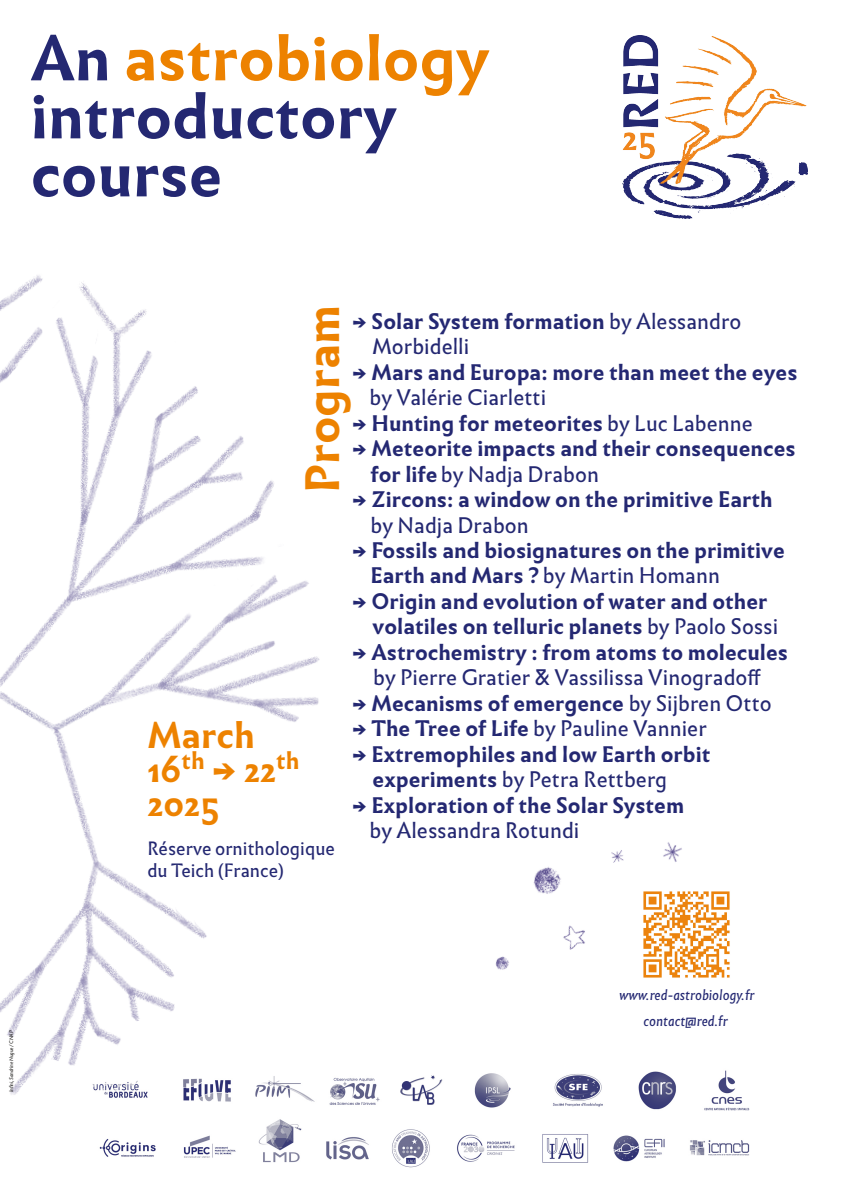
<style>
.page{position:relative;width:842px;height:1191px;background:#fff}
.page>*{position:absolute;margin:0;border:0;box-sizing:border-box;transform-origin:0 0}
.t1{font:700 60px/58px "Infini";color:#242872}
.t2{font:700 45px "Infini";color:#ed8200}
.t3{font:700 35px/34px "Infini";color:#ed8200}
.t4{font:700 21px/25.4px "Infini";color:#242872}
.t5{font:21px "Infini Safari";color:#242872}
.t6{font:18px/21.8px "Infini Safari";color:#242872}
.t7{font:italic 14px "Infini Safari";color:#242872}
.t8{font:italic 5px "Infini Safari";letter-spacing:-.005em;color:#181715}
.s1{color:#ed8200}
.s2{font-family:"Infini Safari";font-weight:400}
.s3{font-family:"Infini";font-weight:700}
</style>
<div class="page">
<img style="left:0;top:275px;width:320px;height:820px">
<div style="left:295px;top:298px;width:42px;height:54px;background:#fff"></div>
<img style="left:495px;top:956px;width:14px;height:14px">
<img style="left:533px;top:867px;width:28px;height:27px">
<img style="left:663px;top:842px;width:19px;height:20px">
<img style="left:611px;top:850px;width:13px;height:13px">
<img style="left:563px;top:925px;width:22px;height:25px">
<img style="left:88px;top:1060px;width:662px;height:108px">
<img style="left:623px;top:36px;width:185px;height:183px">
<img style="left:643px;top:891px;width:87px;height:87px">
<h1 class="t1" style="left:31px;top:30px;width:460px">An <span class="s1">astrobiology </span>introductory course</h1>
<p class="t8" style="left:7px;top:1092px;width:63px;rotate:-90deg">Infini, Sandrine Nugue /CNAP</p>
<h2 class="t2" style="left:287px;top:493px;width:189px;rotate:-90deg">Program</h2>
<p class="t4" style="left:353px;top:309px;width:390px">→ Solar System formation <span class="s2">by Alessandro</span></p>
<p class="t5" style="left:372px;top:330px;width:99px">Morbidelli</p>
<p class="t4" style="left:353px;top:360px;width:446px">→ Mars and Europa: more than meet the eyes</p>
<p class="t5" style="left:370px;top:381px;width:178px">by Valérie Ciarletti</p>
<p class="t4" style="left:353px;top:410px;width:402px">→ Hunting for meteorites <span class="s2">by Luc Labenne</span></p>
<p class="t4" style="left:353px;top:436px;width:445px">→ Meteorite impacts and their consequences</p>
<p class="t5" style="left:371px;top:457px;width:230px"><span class="s3">for life</span> by Nadja Drabon</p>
<p class="t4" style="left:353px;top:487px;width:422px">→ Zircons: a window on the primitive Earth</p>
<p class="t5" style="left:371px;top:508px;width:160px">by Nadja Drabon</p>
<p class="t4" style="left:353px;top:538px;width:434px">→ Fossils and biosignatures on the primitive</p>
<p class="t5" style="left:371px;top:559px;width:351px"><span class="s3">Earth and Mars ?</span> by Martin Homann</p>
<p class="t4" style="left:373px;top:589px;width:407px;text-indent:-20px">→ Origin and evolution of water and other volatiles on telluric planets <span class="s2">by Paolo Sossi</span></p>
<p class="t4" style="left:353px;top:639px;width:437px">→ Astrochemistry : from atoms to molecules</p>
<p class="t5" style="left:373px;top:661px;width:389px">by Pierre Gratier &amp; Vassilissa Vinogradoff</p>
<p class="t4" style="left:353px;top:690px;width:421px">→ Mecanisms of emergence <span class="s2">by Sijbren Otto</span></p>
<p class="t5" style="left:353px;top:712px;width:356px"><span class="s3">→ The Tree of Life</span> by Pauline Vannier</p>
<p class="t4" style="left:353px;top:741px;width:359px">→ Extremophiles and low Earth orbit</p>
<p class="t5" style="left:373px;top:763px;width:296px"><span class="s3">experiments</span> by Petra Rettberg</p>
<p class="t4" style="left:353px;top:792px;width:333px">→ Exploration of the Solar System</p>
<p class="t5" style="left:370px;top:814px;width:211px">by Alessandra Rotundi</p>
<h3 class="t3" style="left:147px;top:718px;width:154px">March<br>16<sup>th</sup> → 22<sup>th<br></sup>2025</h3>
<p class="t6" style="left:147px;top:837px;width:189px">Réserve ornithologique du Teich (France)</p>
<p class="t7" style="left:619px;top:983px;width:137px">www.red-astrobiology.fr</p>
<p class="t7" style="left:643px;top:1009px;width:86px">contact@red.fr</p>
</div>
